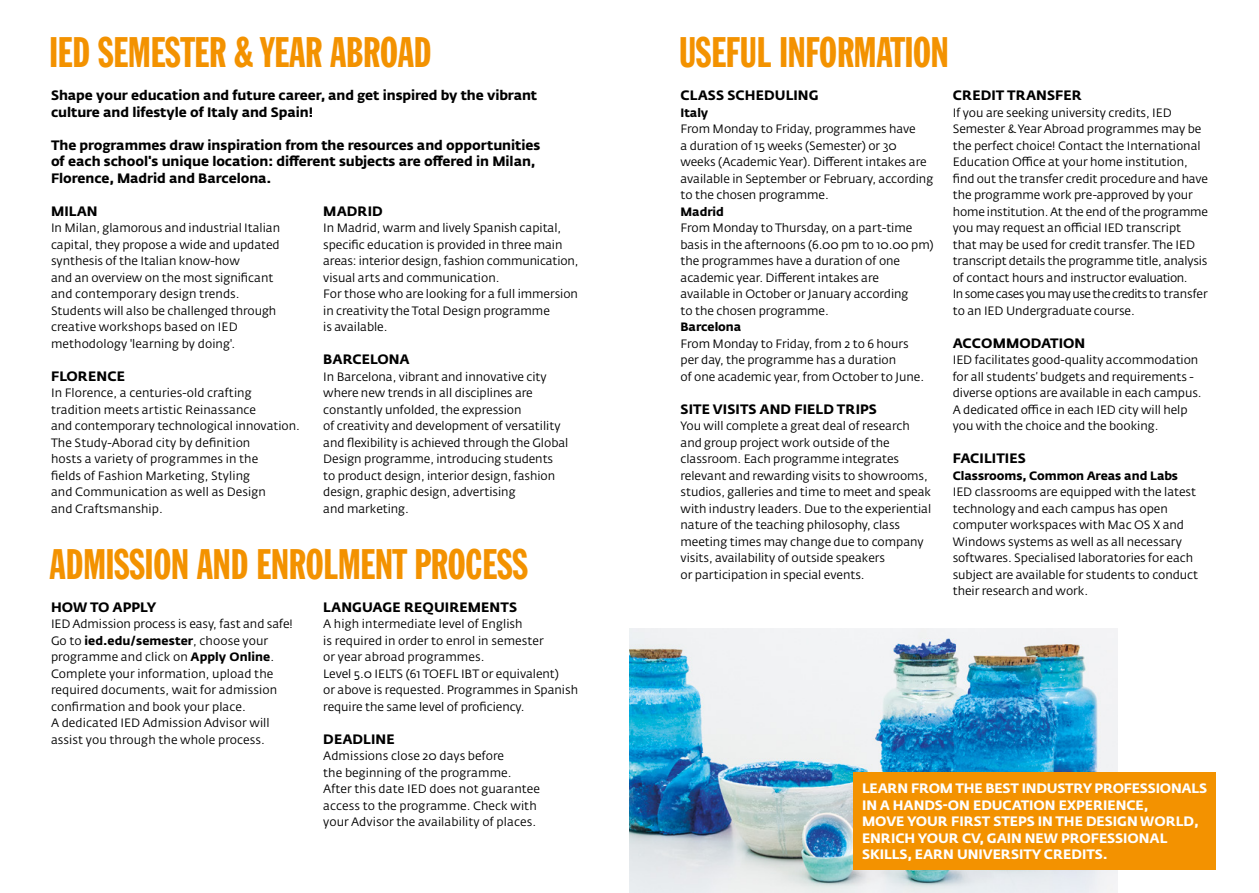
<style>
.page{position:relative;width:1259px;height:893px;background:#fff}
.page>*{position:absolute;margin:0;border:0;box-sizing:border-box;transform-origin:0 0}
.t1{font:42px "Franklin Gothic Std Extra Cond";letter-spacing:-.005em;color:#f39200}
.t2{font:700 13.5px/16.5px "Fedra Sans Alt Std";letter-spacing:-.005em;color:#000}
.t3{font:700 13.5px/16.5px "Fedra Sans Alt Std";letter-spacing:-.005em;color:#fff}
.t4{font:12px/16.5px "Fedra Sans Alt Std";letter-spacing:-.005em;color:#000}
.t5{font:700 12px "Fedra Sans Alt Std";letter-spacing:-.005em;color:#000}
.s1{font-weight:700}
</style>
<div class="page">
<img style="left:629px;top:628px;width:488px;height:265px">
<div style="left:853px;top:772px;width:363px;height:98px;background:#f39200"></div>
<h1 class="t1" style="left:50px;top:30px;width:384px">IED SEMESTER &amp; YEAR ABROAD</h1>
<p class="t2" style="left:51px;top:87px;width:488px">Shape your education and future career, and get inspired by the vibrant culture and lifestyle of Italy and Spain!</p>
<p class="t2" style="left:51px;top:137px;width:491px">The programmes draw inspiration from the resources and opportunities of each school's unique location: different subjects are offered in Milan,<br>Florence, Madrid and Barcelona.</p>
<p class="t2" style="left:51px;top:203px;width:48px">MILAN</p>
<p class="t4" style="left:51px;top:220px;width:231px">In Milan, glamorous and industrial Italian capital, they propose a wide and updated synthesis of the Italian know-how<br>and an overview on the most significant and contemporary design trends.<br>Students will also be challenged through creative workshops based on IED methodology 'learning by doing'.</p>
<p class="t2" style="left:51px;top:368px;width:75px">FLORENCE</p>
<p class="t4" style="left:51px;top:385px;width:250px">In Florence, a centuries-old crafting tradition meets artistic Reinassance<br>and contemporary technological innovation.<br>The Study-Aborad city by definition<br>hosts a variety of programmes in the<br>fields of Fashion Marketing, Styling<br>and Communication as well as Design<br>and Craftsmanship.</p>
<p class="t2" style="left:323px;top:203px;width:61px">MADRID</p>
<p class="t4" style="left:323px;top:220px;width:257px">In Madrid, warm and lively Spanish capital, specific education is provided in three main areas: interior design, fashion communication, visual arts and communication.<br>For those who are looking for a full immersion in creativity the Total Design programme<br>is available.</p>
<p class="t2" style="left:323px;top:351px;width:88px">BARCELONA</p>
<p class="t4" style="left:323px;top:368px;width:247px">In Barcelona, vibrant and innovative city where new trends in all disciplines are constantly unfolded, the expression<br>of creativity and development of versatility and flexibility is achieved through the Global Design programme, introducing students<br>to product design, interior design, fashion design, graphic design, advertising<br>and marketing.</p>
<h1 class="t1" style="left:50px;top:541px;width:480px">ADMISSION AND ENROLMENT PROCESS</h1>
<p class="t2" style="left:51px;top:599px;width:107px">HOW TO APPLY</p>
<p class="t4" style="left:51px;top:616px;width:243px">IED Admission process is easy, fast and safe!<br>Go to <span class="s1">ied.edu/semester</span>, choose your programme and click on <span class="s1">Apply Online</span>.<br>Complete your information, upload the required documents, wait for admission confirmation and book your place.<br>A dedicated IED Admission Advisor will assist you through the whole process.</p>
<p class="t2" style="left:323px;top:599px;width:195px">LANGUAGE REQUIREMENTS</p>
<p class="t4" style="left:323px;top:616px;width:256px">A high intermediate level of English<br>is required in order to enrol in semester<br>or year abroad programmes.<br>Level 5.0 IELTS (61 TOEFL IBT or equivalent)<br>or above is requested. Programmes in Spanish require the same level of proficiency.</p>
<p class="t2" style="left:323px;top:731px;width:73px">DEADLINE</p>
<p class="t4" style="left:323px;top:748px;width:218px">Admissions close 20 days before<br>the beginning of the programme.<br>After this date IED does not guarantee access to the programme. Check with your Advisor the availability of places.</p>
<h1 class="t1" style="left:679px;top:30px;width:271px">USEFUL INFORMATION</h1>
<p class="t2" style="left:680px;top:87px;width:140px">CLASS SCHEDULING</p>
<p class="t5" style="left:680px;top:105px;width:29px">Italy</p>
<p class="t4" style="left:680px;top:121px;width:254px">From Monday to Friday, programmes have<br>a duration of 15 weeks (Semester) or 30 weeks (Academic Year). Different intakes are available in September or February, according to the chosen programme.</p>
<p class="t5" style="left:680px;top:204px;width:45px">Madrid</p>
<p class="t4" style="left:680px;top:220px;width:255px">From Monday to Thursday, on a part-time basis in the afternoons (6.00 pm to 10.00 pm) the programmes have a duration of one academic year. Different intakes are<br>available in October or January according<br>to the chosen programme.</p>
<p class="t5" style="left:680px;top:319px;width:62px">Barcelona</p>
<p class="t4" style="left:680px;top:335px;width:245px">From Monday to Friday, from 2 to 6 hours per day, the programme has a duration<br>of one academic year, from October to June.</p>
<p class="t2" style="left:680px;top:401px;width:198px">SITE VISITS AND FIELD TRIPS</p>
<p class="t4" style="left:680px;top:418px;width:252px">You will complete a great deal of research and group project work outside of the classroom. Each programme integrates relevant and rewarding visits to showrooms, studios, galleries and time to meet and speak with industry leaders. Due to the experiential nature of the teaching philosophy, class meeting times may change due to company visits, availability of outside speakers<br>or participation in special events.</p>
<p class="t2" style="left:953px;top:87px;width:131px">CREDIT TRANSFER</p>
<p class="t4" style="left:952px;top:104px;width:257px">If you are seeking university credits, IED Semester &amp; Year Abroad programmes may be the perfect choice! Contact the International Education Office at your home institution, find out the transfer credit procedure and have the programme work pre-approved by your home institution. At the end of the programme you may request an official IED transcript that may be used for credit transfer. The IED transcript details the programme title, analysis of contact hours and instructor evaluation.<br>In some cases you may use the credits to transfer to an IED Undergraduate course.</p>
<p class="t2" style="left:953px;top:335px;width:134px">ACCOMMODATION</p>
<p class="t4" style="left:952px;top:352px;width:250px">IED facilitates good-quality accommodation for all students’ budgets and requirements - diverse options are available in each campus.<br>A dedicated office in each IED city will help you with the choice and the booking.</p>
<p class="t2" style="left:953px;top:450px;width:74px">FACILITIES</p>
<p class="t5" style="left:952px;top:468px;width:227px">Classrooms, Common Areas and Labs</p>
<p class="t4" style="left:952px;top:484px;width:247px">IED classrooms are equipped with the latest technology and each campus has open computer workspaces with Mac OS X and Windows systems as well as all necessary softwares. Specialised laboratories for each subject are available for students to conduct their research and work.</p>
<p class="t3" style="left:862px;top:780px;width:346px">LEARN FROM THE BEST INDUSTRY PROFESSIONALS IN A HANDS-ON EDUCATION EXPERIENCE,<br>MOVE YOUR FIRST STEPS IN THE DESIGN WORLD, ENRICH YOUR CV, GAIN NEW PROFESSIONAL SKILLS, EARN UNIVERSITY CREDITS.</p>
</div>
